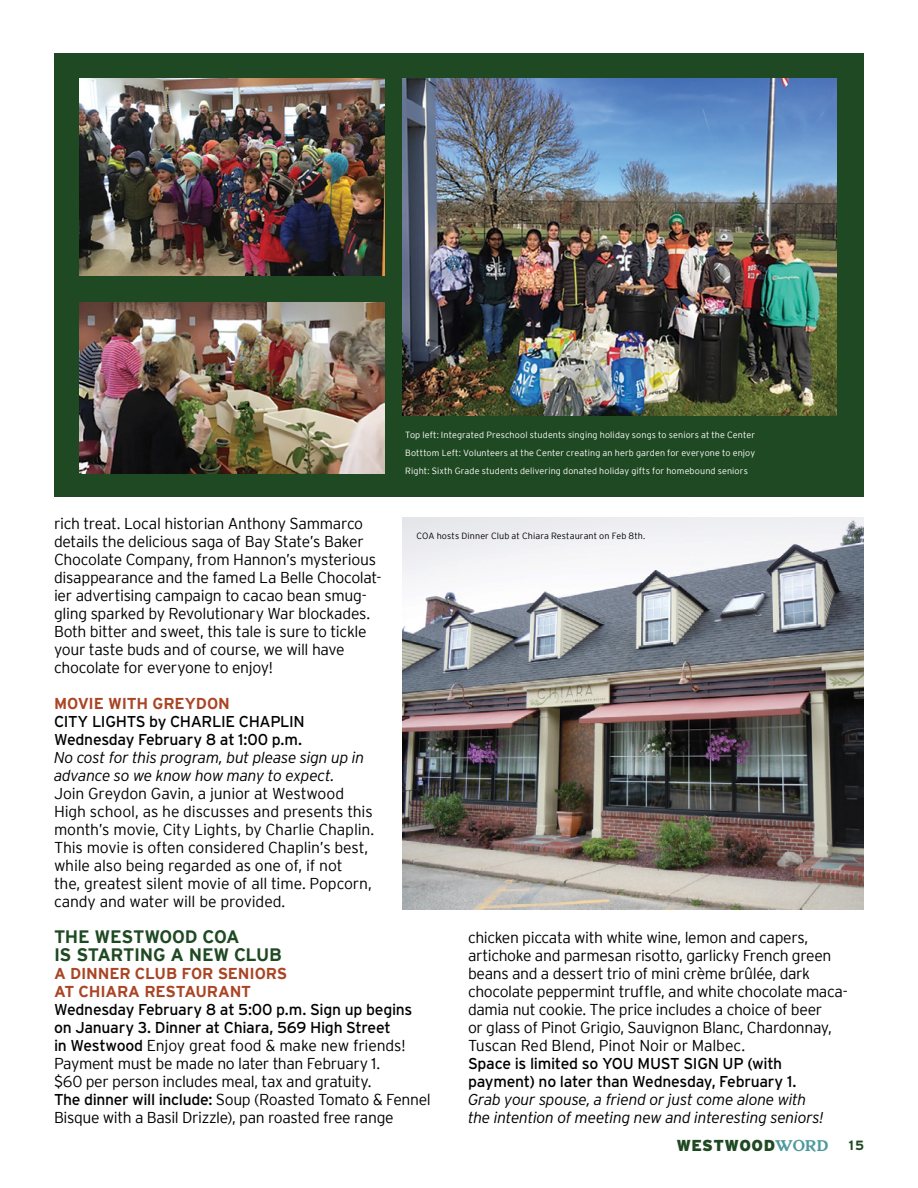
<style>
.page{position:relative;width:918px;height:1188px;background:#fff}
.page>*{position:absolute;margin:0;border:0;box-sizing:border-box;transform-origin:0 0}
.t1{font:700 18px/18px "Interstate Plus";letter-spacing:-.02em;color:#1f4922}
.t2{font:900 15.9px "Interstate";letter-spacing:.025em;color:#1f4922}
.t3{font:300 15.75px/18px "Interstate Plus";letter-spacing:-.02em;color:#000}
.t4{font:15.75px/18px "Interstate";letter-spacing:-.02em;color:#000}
.t5{font:italic 300 15.75px/18px "Interstate";letter-spacing:-.02em;color:#000}
.t6{font:700 15.75px/18px "Interstate Plus";letter-spacing:-.015em;color:#aa4424}
.t7{font:700 13.5px "Interstate";color:#1f4922}
.t8{font:300 9px/18px "Interstate Plus";letter-spacing:.015em;color:#fff;text-align:justify}
.t9{font:300 9px "Interstate Plus";letter-spacing:.01em;color:#000}
.s1{font-family:"Interstate";font-weight:400}
.s2{font-family:"Parkinson";font-weight:700;font-size:14.4px;color:#4d999b}
</style>
<div class="page">
<div style="left:54px;top:54px;width:810px;height:443px;background:#1f4922"></div>
<img style="left:403px;top:517px;width:461px;height:392px">
<img style="left:403px;top:78px;width:433px;height:338px">
<img style="left:79px;top:78px;width:305px;height:198px">
<img style="left:79px;top:302px;width:305px;height:172px">
<p class="t8" style="left:405px;top:426px;width:351px">Top left: Integrated Preschool students singing holiday songs to seniors at the Center Botttom Left: Volunteers at the Center creating an herb garden for everyone to enjoy Right: Sixth Grade students delivering donated holiday gifts for homebound seniors</p>
<p class="t3" style="left:54px;top:514px;width:329px">rich treat. Local historian Anthony Sammarco details the delicious saga of Bay State’s Baker Chocolate Company, from Hannon’s mysterious disappearance and the famed La Belle Chocolat&shy;ier advertising campaign to cacao bean smug&shy;gling sparked by Revolutionary War blockades.<br>Both bitter and sweet, this tale is sure to tickle your taste buds and of course, we will have chocolate for everyone to enjoy!</p>
<p class="t6" style="left:54px;top:694px;width:177px">MOVIE WITH GREYDON</p>
<p class="t4" style="left:54px;top:712px;width:252px">CITY LIGHTS by CHARLIE CHAPLIN<br>Wednesday February 8 at 1:00 p.m.</p>
<p class="t5" style="left:54px;top:748px;width:312px">No cost for this program, but please sign up in advance so we know how many to expect.</p>
<p class="t3" style="left:54px;top:784px;width:322px">Join Greydon Gavin, a junior at Westwood High school, as he discusses and presents this month’s movie, City Lights, by Charlie Chaplin.<br>This movie is often considered Chaplin’s best, while also being regarded as one of, if not<br>the, greatest silent movie of all time. Popcorn, candy and water will be provided.</p>
<p class="t1" style="left:54px;top:927px;width:229px">THE WESTWOOD COA<br>IS STARTING A NEW CLUB</p>
<p class="t6" style="left:54px;top:964px;width:235px">A DINNER CLUB FOR SENIORS<br>AT CHIARA RESTAURANT</p>
<p class="t4" style="left:54px;top:1000px;width:360px">Wednesday February 8 at 5:00 p.m. Sign up begins on January 3. Dinner at Chiara, 569 High Street</p>
<p class="t3" style="left:54px;top:1036px;width:378px"><span class="s1">in Westwood</span> Enjoy great food &amp; make new friends!<br>Payment must be made no later than February 1.<br>$60 per person includes meal, tax and gratuity.<br><span class="s1">The dinner will include:</span> Soup (Roasted Tomato &amp; Fennel Bisque with a Basil Drizzle), pan roasted free range</p>
<p class="t9" style="left:417px;top:531px;width:230px">COA hosts Dinner Club at Chiara Restaurant on Feb 8th.</p>
<p class="t3" style="left:468px;top:928px;width:381px">chicken piccata with white wine, lemon and capers, artichoke and parmesan risotto, garlicky French green beans and a dessert trio of mini crème brûlée, dark chocolate peppermint truffle, and white chocolate maca&shy;damia nut cookie. The price includes a choice of beer<br>or glass of Pinot Grigio, Sauvignon Blanc, Chardonnay, Tuscan Red Blend, Pinot Noir or Malbec.</p>
<p class="t4" style="left:468px;top:1054px;width:330px">Space is limited so YOU MUST SIGN UP (with payment) no later than Wednesday, February 1.</p>
<p class="t5" style="left:468px;top:1090px;width:357px">Grab your spouse, a friend or just come alone with the intention of meeting new and interesting seniors!</p>
<p class="t2" style="left:676px;top:1136px;width:154px">WESTWOOD<span class="s2">WORD</span></p>
<p class="t7" style="left:847px;top:1137px;width:19px">15</p>
</div>
